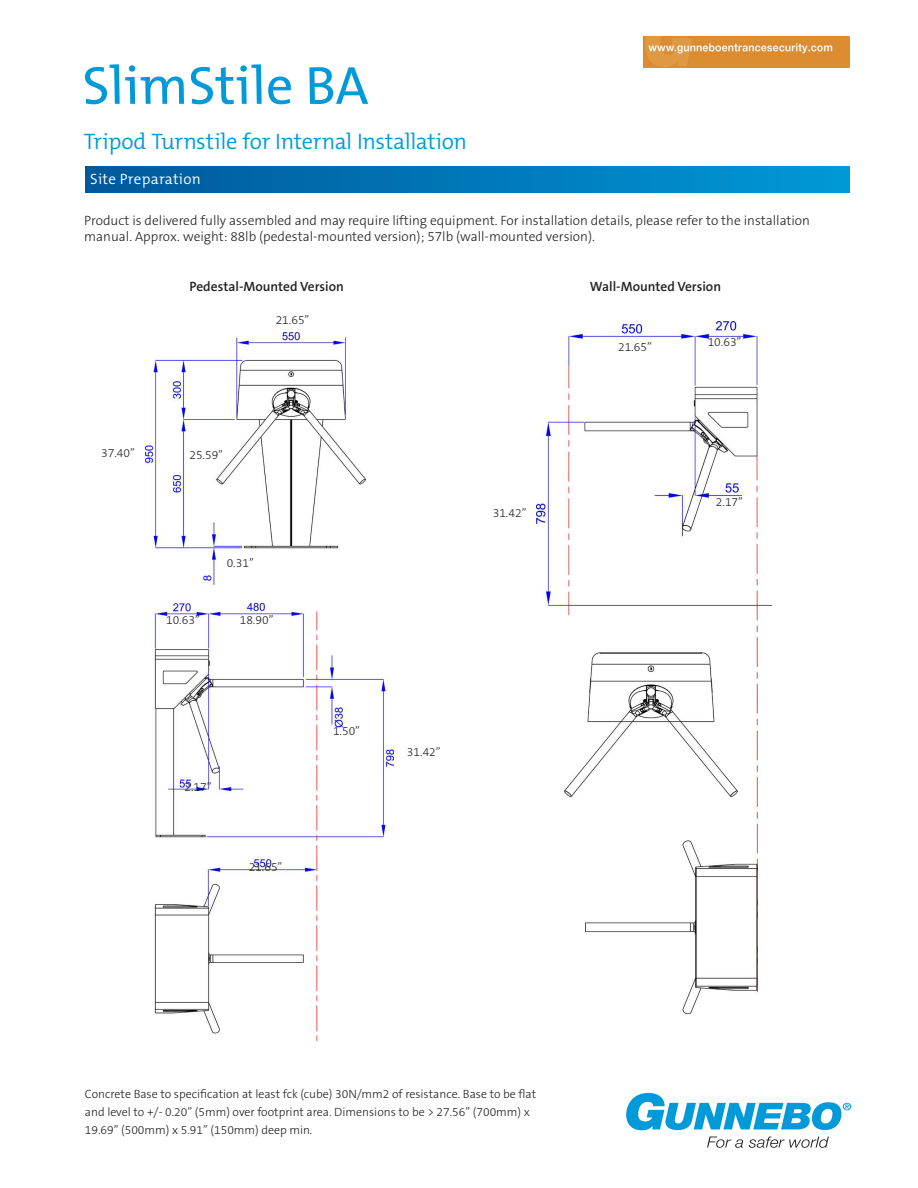
<style>
.page{position:relative;width:918px;height:1188px;background:#fff}
.page>*{position:absolute;margin:0;border:0;box-sizing:border-box;transform-origin:0 0}
.t1{font:54px "The Mix BCE W5 Pla";color:#009ad9}
.t2{font:22.5px "The Mix BCE W4 Se Lig";letter-spacing:-.015em;color:#009ad9}
.Heading_tabell{font:15px "The Mix BCE W4 Se Lig";letter-spacing:.02em;color:#fff}
.Bullets{font:13.5px/16.2px "The Sans BCE W3 Lig";color:#231f20}
.Bread{font:13.5px "The Sans BCE W6 Se Bld";color:#231f20}
.Bread-2{font:12px/18px "The Sans BCE W3 Lig";color:#231f20}
.Disclaimer{font:300 12px "The Sans B3";color:#231f20}
</style>
<div class="page">
<svg style="left:707px;top:1137px;width:36px;height:11px"></svg>
<svg style="left:749px;top:1137px;width:80px;height:11px"></svg>
<svg style="left:626px;top:1093px;width:225px;height:37px"></svg>
<img style="left:643px;top:37px;width:207px;height:30px">
<div style="left:85px;top:167px;width:765px;height:25px;background:linear-gradient(to right,#005798,#0098d7)"></div>
<img style="left:145px;top:332px;width:249px;height:709px">
<img style="left:536px;top:321px;width:236px;height:692px">
<h1 class="t1" style="left:83px;top:51px;width:289px">SlimStile BA</h1>
<h2 class="t2" style="left:84px;top:127px;width:385px">Tripod Turnstile for Internal Installation</h2>
<p class="Heading_tabell" style="left:90px;top:170px;width:112px">Site Preparation</p>
<p class="Bullets" style="left:84px;top:213px;width:727px">Product is delivered fully assembled and may require lifting equipment. For installation details, please refer to the installation manual. Approx. weight: 88lb (pedestal-mounted version); 57lb (wall-mounted version).</p>
<p class="Bread" style="left:190px;top:278px;width:156px">Pedestal-Mounted Version</p>
<p class="Bread" style="left:590px;top:278px;width:133px">Wall-Mounted Version</p>
<p class="Disclaimer" style="left:276px;top:313px;width:35px">21.65”</p>
<p class="Disclaimer" style="left:618px;top:341px;width:35px">21.65”</p>
<p class="Disclaimer" style="left:708px;top:336px;width:35px">10.63”</p>
<p class="Disclaimer" style="left:101px;top:447px;width:35px">37.40”</p>
<p class="Disclaimer" style="left:189px;top:449px;width:35px">25.59”</p>
<p class="Disclaimer" style="left:227px;top:557px;width:29px">0.31”</p>
<p class="Disclaimer" style="left:166px;top:614px;width:35px">10.63”</p>
<p class="Disclaimer" style="left:240px;top:614px;width:35px">18.90”</p>
<p class="Disclaimer" style="left:185px;top:781px;width:29px">2.17”</p>
<p class="Disclaimer" style="left:249px;top:861px;width:35px">21.65”</p>
<p class="Disclaimer" style="left:333px;top:725px;width:29px">1.50”</p>
<p class="Disclaimer" style="left:407px;top:745px;width:35px">31.42”</p>
<p class="Disclaimer" style="left:493px;top:506px;width:35px">31.42”</p>
<p class="Bread-2" style="left:85px;top:1085px;width:453px">Concrete Base to specification at least fck (cube) 30N/mm2 of resistance. Base to be flat and level to +/- 0.20” (5mm) over footprint area. Dimensions to be &gt; 27.56” (700mm) x<br>19.69” (500mm) x 5.91” (150mm) deep min.</p>
<p class="Disclaimer" style="left:716px;top:496px;width:29px">2.17”</p>
</div>
